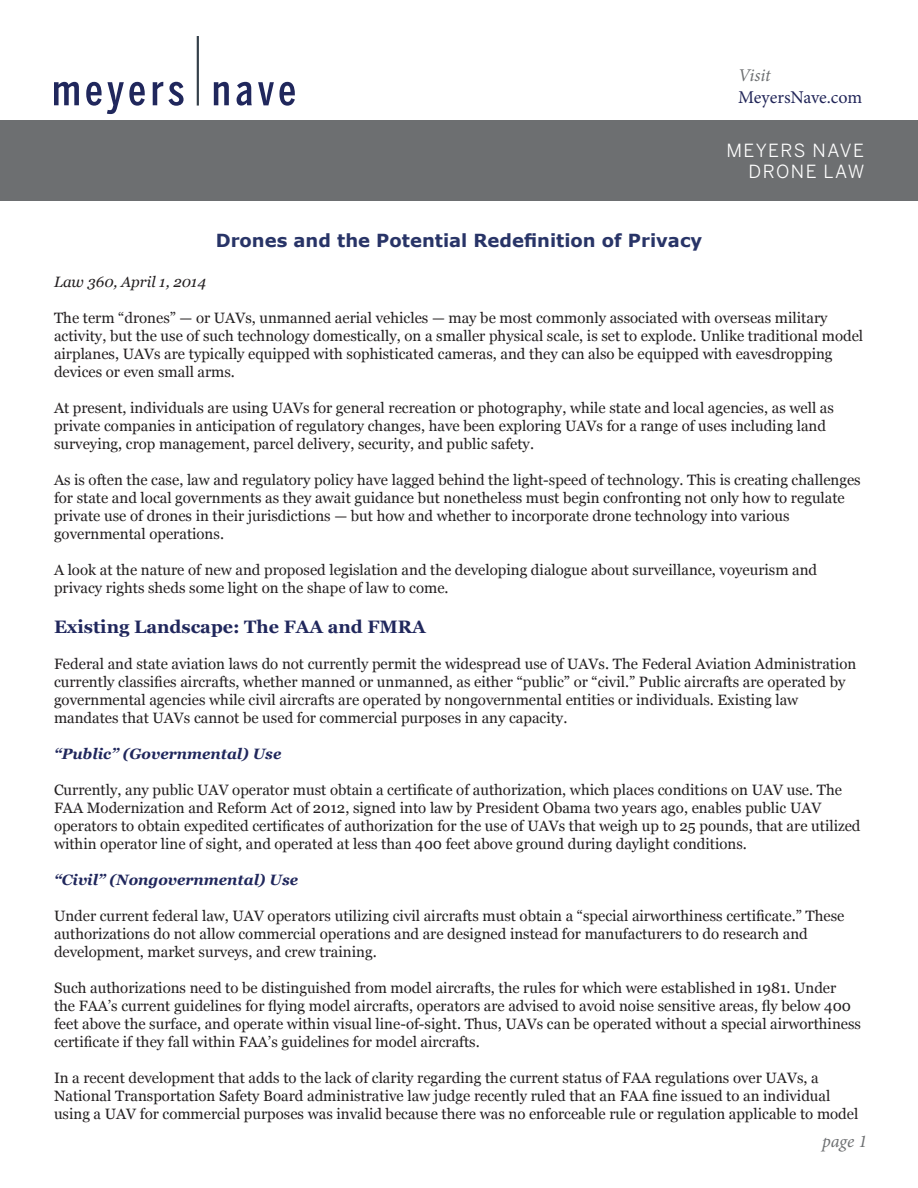
<style>
.page{position:relative;width:918px;height:1188px;background:#fff}
.page>*{position:absolute;margin:0;border:0;box-sizing:border-box;transform-origin:0 0}
.t1{font:700 18px "Verdana";color:#283467}
.t2{font:700 18px "Georgia";color:#20275c}
.t3{font:18px/21.6px "Benton Sans";letter-spacing:.08em;color:#fff;text-align:right}
.t4{font:18px "Minion Pro";letter-spacing:-.01em;color:#212558}
.t5{font:italic 18px "Minion Pro";letter-spacing:-.01em;color:#6d6f71}
.t6{font:15px/18px "Georgia";color:#231f20}
.t7{font:italic 700 15px "Georgia";color:#20275c}
.t8{font:italic 15px "Georgia";color:#231f20}
</style>
<div class="page">
<div style="left:0;top:120px;width:918px;height:81px;background:#6d6f71"></div>
<svg style="left:54px;top:82px;width:25px;height:23px"></svg>
<svg style="left:86px;top:82px;width:59px;height:32px"></svg>
<svg style="left:153px;top:82px;width:31px;height:24px"></svg>
<svg style="left:214px;top:82px;width:15px;height:23px"></svg>
<svg style="left:237px;top:82px;width:15px;height:24px"></svg>
<svg style="left:258px;top:82px;width:37px;height:24px"></svg>
<hr style="left:197px;top:36px;width:2px;height:70px;background:#343f49">
<p class="t5" style="left:738px;top:63px;width:34px">Visit</p>
<p class="t4" style="left:738px;top:85px;width:125px">MeyersNave.com</p>
<p class="t1" style="left:216px;top:228px;width:488px">Drones and the Potential Redefinition of Privacy</p>
<p class="t3" style="left:726px;top:139px;width:140px">MEYERS NAVE<br>DRONE LAW</p>
<p class="t8" style="left:54px;top:272px;width:153px">Law 360, April 1, 2014</p>
<p class="t6" style="left:54px;top:309px;width:811px">The term “drones” — or UAVs, unmanned aerial vehicles — may be most commonly associated with overseas military activity, but the use of such technology domestically, on a smaller physical scale, is set to explode. Unlike traditional model airplanes, UAVs are typically equipped with sophisticated cameras, and they can also be equipped with eavesdropping devices or even small arms.</p>
<p class="t6" style="left:54px;top:399px;width:782px">At present, individuals are using UAVs for general recreation or photography, while state and local agencies, as well as private companies in anticipation of regulatory changes, have been exploring UAVs for a range of uses including land surveying, crop management, parcel delivery, security, and public safety.</p>
<p class="t6" style="left:54px;top:471px;width:808px">As is often the case, law and regulatory policy have lagged behind the light-speed of technology. This is creating challenges for state and local governments as they await guidance but nonetheless must begin confronting not only how to regulate private use of drones in their jurisdictions — but how and whether to incorporate drone technology into various governmental operations.</p>
<p class="t6" style="left:54px;top:561px;width:765px">A look at the nature of new and proposed legislation and the developing dialogue about surveillance, voyeurism and privacy rights sheds some light on the shape of law to come.</p>
<p class="t2" style="left:54px;top:615px;width:373px">Existing Landscape: The FAA and FMRA</p>
<p class="t6" style="left:54px;top:655px;width:804px">Federal and state aviation laws do not currently permit the widespread use of UAVs. The Federal Aviation Administration currently classifies aircrafts, whether manned or unmanned, as either “public” or “civil.” Public aircrafts are operated by governmental agencies while civil aircrafts are operated by nongovernmental entities or individuals. Existing law mandates that UAVs cannot be used for commercial purposes in any capacity.</p>
<p class="t7" style="left:54px;top:744px;width:229px">“Public” (Governmental) Use</p>
<p class="t6" style="left:54px;top:781px;width:808px">Currently, any public UAV operator must obtain a certificate of authorization, which places conditions on UAV use. The FAA Modernization and Reform Act of 2012, signed into law by President Obama two years ago, enables public UAV operators to obtain expedited certificates of authorization for the use of UAVs that weigh up to 25 pounds, that are utilized within operator line of sight, and operated at less than 400 feet above ground during daylight conditions.</p>
<p class="t7" style="left:54px;top:870px;width:246px">“Civil” (Nongovernmental) Use</p>
<p class="t6" style="left:54px;top:907px;width:792px">Under current federal law, UAV operators utilizing civil aircrafts must obtain a “special airworthiness certificate.” These authorizations do not allow commercial operations and are designed instead for manufacturers to do research and development, market surveys, and crew training.</p>
<p class="t6" style="left:54px;top:979px;width:809px">Such authorizations need to be distinguished from model aircrafts, the rules for which were established in 1981. Under the FAA’s current guidelines for flying model aircrafts, operators are advised to avoid noise sensitive areas, fly below 400 feet above the surface, and operate within visual line-of-sight. Thus, UAVs can be operated without a special airworthiness certificate if they fall within FAA’s guidelines for model aircrafts.</p>
<p class="t6" style="left:54px;top:1069px;width:806px">In a recent development that adds to the lack of clarity regarding the current status of FAA regulations over UAVs, a<br>National Transportation Safety Board administrative law judge recently ruled that an FAA fine issued to an individual using a UAV for commercial purposes was invalid because there was no enforceable rule or regulation applicable to model</p>
<p class="t5" style="left:822px;top:1129px;width:46px">page 1</p>
</div>
